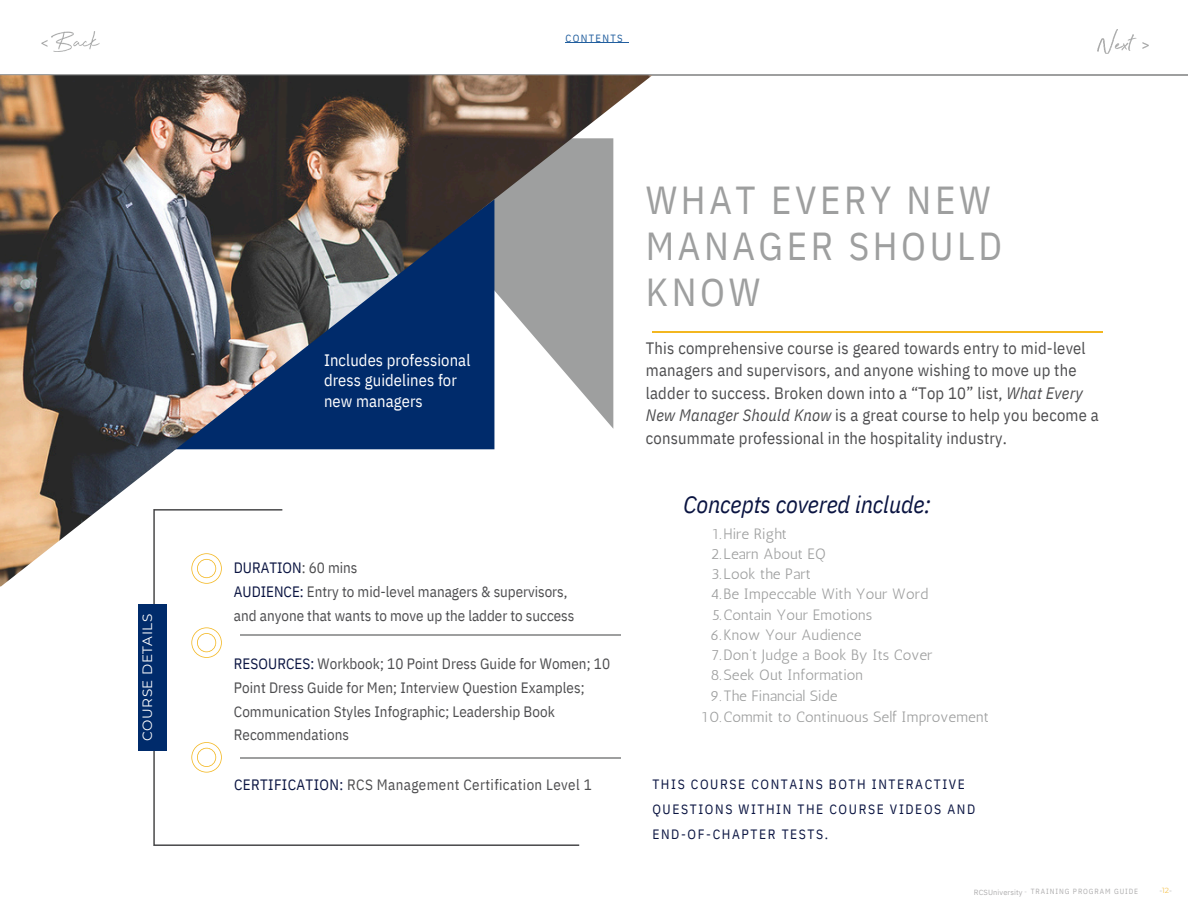
<style>
.page{position:relative;width:1188px;height:918px;background:#fff}
.page>*{position:absolute;margin:0;border:0;box-sizing:border-box;transform-origin:0 0}
.t1{font:39px/46.2px "IBM Plex Sans Cond";letter-spacing:.09em;color:#9e9f9f}
.t2{font:italic 24px "IBM Plex Sans Cond";letter-spacing:-.005em;color:#0a1441}
.t3{font:16.5px/22.5px "IBM Plex Sans Cond";letter-spacing:.015em;color:#4d4d4f}
.t4{font:16.5px/20.2px "IBM Plex Sans Cond";letter-spacing:.005em;color:#fff}
.t5{font:15px/23.7px "IBM Plex Sans Cond";letter-spacing:.005em;color:#4d4d4f}
.t6{font:15px "Antic";letter-spacing:.005em;color:#9e9f9f}
.t7{font:15px "IBM Plex Sans Cond";letter-spacing:.025em;color:#4d4d4f}
.t8{font:13.5px/24.8px "IBM Plex Sans Cond";letter-spacing:.12em;color:#0a1441}
.t9{font:13.5px "Montserrat";letter-spacing:.04em;color:#fff}
.t10{font:10.5px "IBM Plex Sans Cond";letter-spacing:.125em;color:#215e9e}
.t11{font:7.5px "IBM Plex Sans Cond";letter-spacing:.125em;color:#afaeaf}
.t12{font:7.5px "IBM Plex Sans";letter-spacing:.015em;color:#afaeaf}
.t13{font:7.5px "Montserrat";color:#afaeaf}
.s1{color:#0a1441}
.s2{font-style:italic}
.s3{font-family:"Noto Sans Thai";font-weight:300}
.s4{color:#f5c453}
</style>
<div class="page">
<hr style="left:0;top:75px;width:1188px;height:1px;background:#9e9f9f">
<svg style="left:153px;top:586px;width:426px;height:260px"></svg>
<div style="left:139px;top:605px;width:28px;height:145px;background:#002b6b"></div>
<svg style="left:191px;top:627px;width:31px;height:31px"></svg>
<svg style="left:191px;top:742px;width:31px;height:31px"></svg>
<hr style="left:241px;top:634px;width:380px;height:1px;background:#9e9f9f">
<hr style="left:241px;top:757px;width:380px;height:1px;background:#9e9f9f">
<hr style="left:566px;top:42px;width:63px;height:1px;background:#215e9e">
<img style="left:0;top:75px;width:652px;height:511px">
<img style="left:41px;top:32px;width:59px;height:20px">
<hr style="left:652px;top:331px;width:451px;height:2px;background:#f3b720">
<img style="left:1098px;top:29px;width:50px;height:24px">
<h3 class="t9" style="left:139px;top:741px;width:128px;rotate:-90deg">COURSE DETAILS</h3>
<h1 class="t10" style="left:566px;top:31px;width:59px">CONTENTS</h1>
<p class="t4" style="left:324px;top:350px;width:148px">Includes professional dress guidelines for new managers</p>
<h2 class="t5" style="left:234px;top:556px;width:342px"><span class="s1">DURATION</span>: 60 mins<br><span class="s1">AUDIENCE:</span> Entry to mid-level managers &amp; supervisors, and anyone that wants to move up the ladder to success</h2>
<h3 class="t5" style="left:234px;top:652px;width:378px"><span class="s1">RESOURCES:</span> Workbook; 10 Point Dress Guide for Women; 10<br>Point Dress Guide for Men; Interview Question Examples; Communication Styles Infographic; Leadership Book Recommendations</h3>
<h4 class="t7" style="left:234px;top:774px;width:359px"><span class="s1">CERTIFICATION:</span> RCS Management Certification Level 1</h4>
<p class="t1" style="left:646px;top:176px;width:358px">WHAT EVERY NEW<br>MANAGER SHOULD<br>KNOW</p>
<h3 class="t3" style="left:646px;top:336px;width:454px">This comprehensive course is geared towards entry to mid-level managers and supervisors, and anyone wishing to move up the ladder to success. Broken down into a “Top 10” list, <span class="s2">What Every New Manager Should Know</span> is a great course to help you become a consummate professional in the hospitality industry.</h3>
<h4 class="t2" style="left:684px;top:488px;width:249px">Concepts covered include:</h4>
<h3 class="t6" style="left:712px;top:525px;width:76px">1.Hire Right</h3>
<p class="t6" style="left:711px;top:545px;width:117px">2.Learn About EQ</p>
<p class="t6" style="left:711px;top:565px;width:101px">3.Look the Part</p>
<p class="t6" style="left:711px;top:585px;width:219px">4.Be Impeccable With Your Word</p>
<p class="t6" style="left:712px;top:606px;width:161px">5.Contain Your Emotions</p>
<p class="t6" style="left:711px;top:626px;width:152px">6.Know Your Audience</p>
<p class="t6" style="left:711px;top:646px;width:223px">7.Don’t Judge a Book By Its Cover</p>
<p class="t6" style="left:710px;top:666px;width:154px">8.Seek Out Information</p>
<p class="t6" style="left:711px;top:687px;width:128px">9.The Financial Side</p>
<p class="t6" style="left:702px;top:708px;width:289px">10.Commit to Continuous Self Improvement</p>
<h6 class="t8" style="left:652px;top:772px;width:324px">THIS COURSE CONTAINS BOTH INTERACTIVE<br>QUESTIONS WITHIN THE COURSE VIDEOS AND<br>END-OF-CHAPTER TESTS.</h6>
<h5 class="t12" style="left:974px;top:887px;width:55px">RCSUniversity <span class="s3">-</span></h5>
<p class="t11" style="left:1031px;top:886px;width:109px">TRAINING PROGRAM GUIDE</p>
<h3 class="t13" style="left:1159px;top:886px;width:14px">-<span class="s4">12</span>-</h3>
</div>
